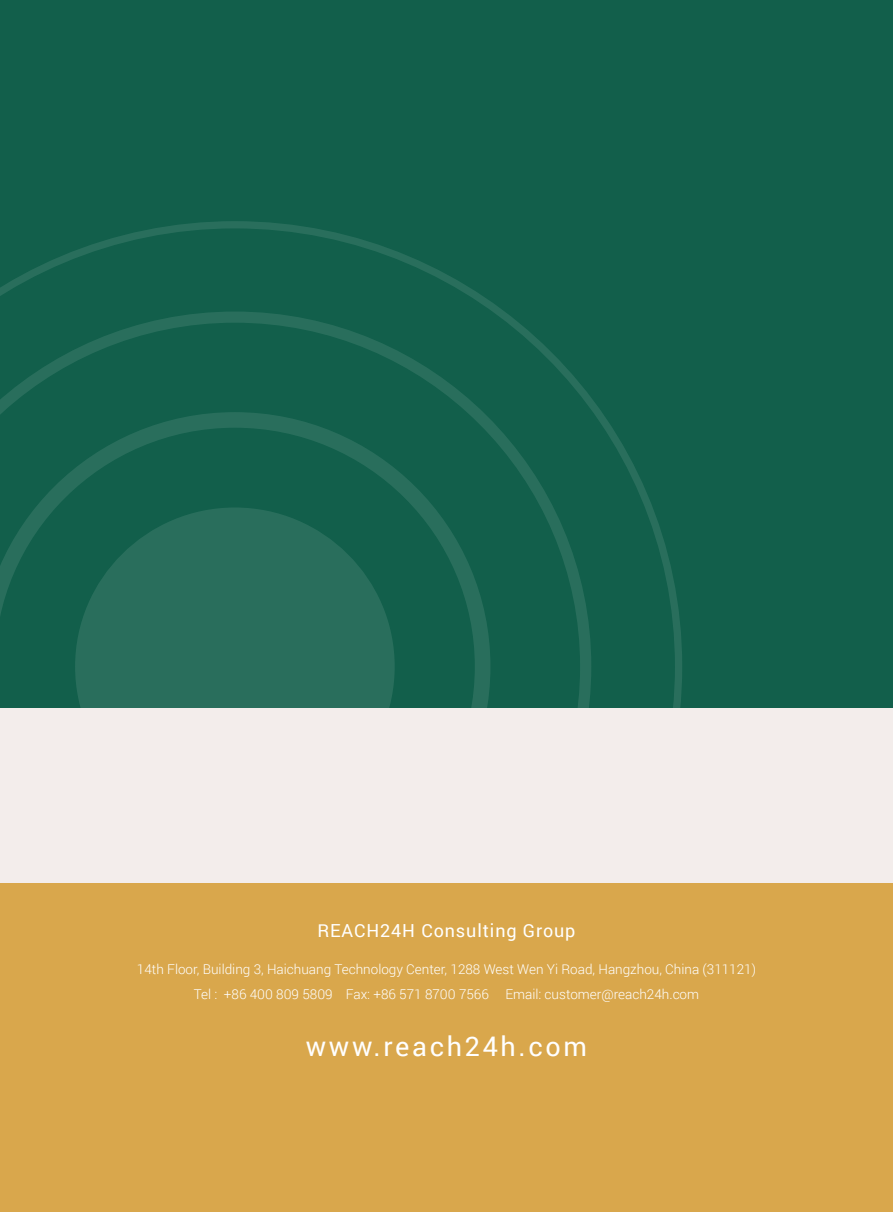
<style>
.page{position:relative;width:893px;height:1212px;background:#fff}
.page>*{position:absolute;margin:0;border:0;box-sizing:border-box;transform-origin:0 0}
.t1{font:27px "Roboto";letter-spacing:.1em;color:#fff}
.t2{font:18px "Roboto";letter-spacing:.05em;color:#fff}
.t3{font:300 13.5px/25.5px "Roboto";color:#fff;text-align:center}
</style>
<div class="page">
<div style="left:0;top:0;width:893px;height:708px;background:#125f4b"></div>
<svg style="left:0;top:221px;width:682px;height:487px"></svg>
<svg style="left:0;top:311px;width:591px;height:397px"></svg>
<svg style="left:0;top:412px;width:490px;height:296px"></svg>
<div style="left:75px;top:507px;width:320px;height:319px;background:#296e5c;border-radius:50%"></div>
<div style="left:0;top:877px;width:893px;height:335px;background:#d9a74c"></div>
<div style="left:0;top:708px;width:893px;height:175px;background:#f3edeb"></div>
<h2 class="t2" style="left:317px;top:917px;width:260px">REACH24H Consulting Group</h2>
<p class="t3" style="left:137px;top:956px;width:621px">14th Floor, Building 3, Haichuang Technology Center, 1288 West Wen Yi Road, Hangzhou, China (311121)<br>Tel : +86 400 809 5809 Fax: +86 571 8700 7566 Email: customer@reach24h.com</p>
<h1 class="t1" style="left:306px;top:1027px;width:283px">www.reach24h.com</h1>
</div>
